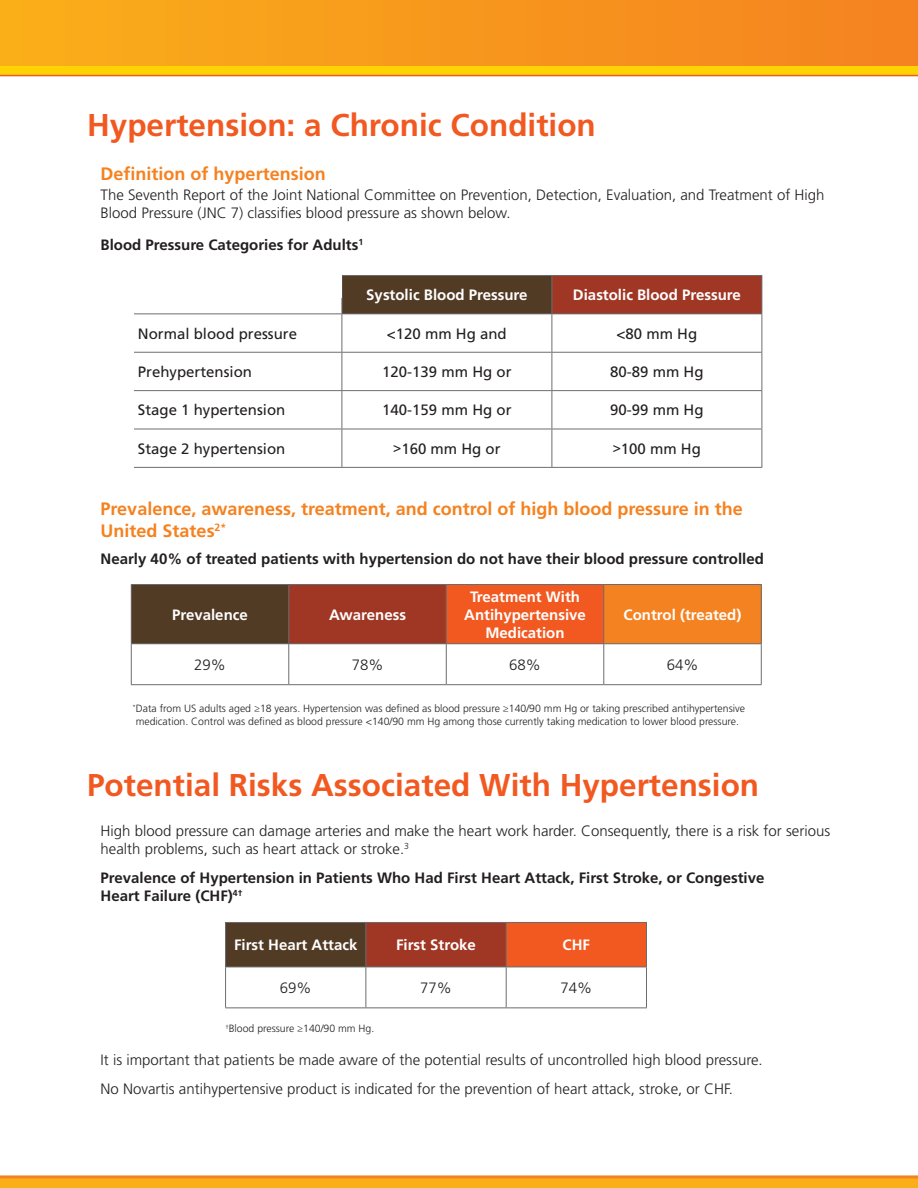
<style>
.page{position:relative;width:918px;height:1188px;background:#fff}
.page>*{position:absolute;margin:0;border:0;box-sizing:border-box;transform-origin:0 0}
.t1{font:700 31.5px "Frutiger LT Std";color:#f15921}
.t2{font:700 18px/21.6px "Frutiger LT Std";color:#f58220}
.t3{font:300 15px/18px "Frutiger LT Std";color:#231f20}
.t4{font:700 15px/18px "Frutiger LT Std";color:#231f20}
.t5{font:15px "Frutiger LT Std";color:#231f20}
.t6{font:700 15px/18px "Frutiger LT Std";color:#fff;text-align:center}
.t7{font:300 10.5px/12.6px "Frutiger LT Std";color:#231f20;text-align:center}
.s1{font-size:13.5px}
</style>
<div class="page">
<div style="left:0;top:0;width:918px;height:75px;background:#fed304"></div>
<hr style="left:0;top:75px;width:918px;height:1px;background:#f15921">
<div style="left:0;top:0;width:918px;height:66px;background:linear-gradient(to right,#faae19,#f58220)"></div>
<div style="left:131px;top:585px;width:158px;height:59px;background:#523b25"></div>
<div style="left:289px;top:585px;width:157px;height:59px;background:#a03725"></div>
<div style="left:446px;top:585px;width:158px;height:59px;background:#f15921"></div>
<div style="left:604px;top:585px;width:157px;height:59px;background:#f58220"></div>
<hr style="left:131px;top:584px;width:158px;height:1px;background:#6c6d70">
<hr style="left:131px;top:585px;width:1px;height:58px;background:#6c6d70">
<hr style="left:289px;top:584px;width:157px;height:1px;background:#6c6d70">
<hr style="left:288px;top:585px;width:1px;height:58px;background:#6c6d70">
<hr style="left:446px;top:584px;width:158px;height:1px;background:#6c6d70">
<hr style="left:446px;top:585px;width:1px;height:58px;background:#6c6d70">
<hr style="left:604px;top:584px;width:158px;height:1px;background:#6c6d70">
<hr style="left:603px;top:585px;width:1px;height:58px;background:#6c6d70">
<hr style="left:761px;top:585px;width:1px;height:58px;background:#6c6d70">
<hr style="left:131px;top:643px;width:158px;height:1px;background:#6c6d70">
<hr style="left:131px;top:644px;width:1px;height:40px;background:#6c6d70">
<hr style="left:289px;top:643px;width:157px;height:1px;background:#6c6d70">
<hr style="left:288px;top:644px;width:1px;height:40px;background:#6c6d70">
<hr style="left:446px;top:643px;width:158px;height:1px;background:#6c6d70">
<hr style="left:446px;top:644px;width:1px;height:40px;background:#6c6d70">
<hr style="left:604px;top:643px;width:158px;height:1px;background:#6c6d70">
<hr style="left:603px;top:644px;width:1px;height:40px;background:#6c6d70">
<hr style="left:761px;top:644px;width:1px;height:40px;background:#6c6d70">
<hr style="left:131px;top:684px;width:158px;height:1px;background:#6c6d70">
<hr style="left:289px;top:684px;width:157px;height:1px;background:#6c6d70">
<hr style="left:446px;top:684px;width:158px;height:1px;background:#6c6d70">
<hr style="left:604px;top:684px;width:158px;height:1px;background:#6c6d70">
<div style="left:0;top:1178px;width:918px;height:10px;background:#faaf18"></div>
<hr style="left:0;top:1175px;width:918px;height:3px;background:#f58220">
<div style="left:342px;top:275px;width:210px;height:39px;background:#523b25"></div>
<div style="left:552px;top:275px;width:210px;height:39px;background:#a03725"></div>
<hr style="left:342px;top:275px;width:210px;height:1px;background:#6c6d70">
<hr style="left:342px;top:276px;width:1px;height:37px;background:#6c6d70">
<hr style="left:552px;top:275px;width:210px;height:1px;background:#6c6d70">
<hr style="left:552px;top:276px;width:1px;height:37px;background:#6c6d70">
<hr style="left:762px;top:276px;width:1px;height:37px;background:#6c6d70">
<hr style="left:132px;top:313px;width:210px;height:1px;background:#6c6d70">
<hr style="left:342px;top:313px;width:210px;height:1px;background:#6c6d70">
<hr style="left:342px;top:314px;width:1px;height:38px;background:#6c6d70">
<hr style="left:552px;top:313px;width:210px;height:1px;background:#6c6d70">
<hr style="left:552px;top:314px;width:1px;height:38px;background:#6c6d70">
<hr style="left:762px;top:314px;width:1px;height:38px;background:#6c6d70">
<hr style="left:132px;top:352px;width:210px;height:1px;background:#6c6d70">
<hr style="left:342px;top:352px;width:210px;height:1px;background:#6c6d70">
<hr style="left:342px;top:353px;width:1px;height:37px;background:#6c6d70">
<hr style="left:552px;top:352px;width:210px;height:1px;background:#6c6d70">
<hr style="left:552px;top:353px;width:1px;height:37px;background:#6c6d70">
<hr style="left:762px;top:353px;width:1px;height:37px;background:#6c6d70">
<hr style="left:132px;top:390px;width:210px;height:1px;background:#6c6d70">
<hr style="left:342px;top:390px;width:210px;height:1px;background:#6c6d70">
<hr style="left:342px;top:391px;width:1px;height:38px;background:#6c6d70">
<hr style="left:552px;top:390px;width:210px;height:1px;background:#6c6d70">
<hr style="left:552px;top:391px;width:1px;height:38px;background:#6c6d70">
<hr style="left:762px;top:391px;width:1px;height:38px;background:#6c6d70">
<hr style="left:132px;top:429px;width:210px;height:1px;background:#6c6d70">
<hr style="left:342px;top:429px;width:210px;height:1px;background:#6c6d70">
<hr style="left:342px;top:429px;width:1px;height:38px;background:#6c6d70">
<hr style="left:552px;top:429px;width:210px;height:1px;background:#6c6d70">
<hr style="left:552px;top:429px;width:1px;height:38px;background:#6c6d70">
<hr style="left:762px;top:429px;width:1px;height:38px;background:#6c6d70">
<hr style="left:132px;top:467px;width:210px;height:1px;background:#6c6d70">
<hr style="left:342px;top:467px;width:210px;height:1px;background:#6c6d70">
<hr style="left:552px;top:467px;width:210px;height:1px;background:#6c6d70">
<div style="left:226px;top:922px;width:140px;height:45px;background:#523b25"></div>
<div style="left:366px;top:922px;width:140px;height:45px;background:#a03725"></div>
<div style="left:506px;top:922px;width:140px;height:45px;background:#f15921"></div>
<hr style="left:225px;top:922px;width:141px;height:1px;background:#6c6d70">
<hr style="left:225px;top:923px;width:1px;height:44px;background:#6c6d70">
<hr style="left:366px;top:922px;width:140px;height:1px;background:#6c6d70">
<hr style="left:366px;top:923px;width:1px;height:44px;background:#6c6d70">
<hr style="left:506px;top:922px;width:141px;height:1px;background:#6c6d70">
<hr style="left:506px;top:923px;width:1px;height:44px;background:#6c6d70">
<hr style="left:646px;top:923px;width:1px;height:44px;background:#6c6d70">
<hr style="left:225px;top:967px;width:141px;height:1px;background:#6c6d70">
<hr style="left:225px;top:967px;width:1px;height:40px;background:#6c6d70">
<hr style="left:366px;top:967px;width:140px;height:1px;background:#6c6d70">
<hr style="left:366px;top:967px;width:1px;height:40px;background:#6c6d70">
<hr style="left:506px;top:967px;width:141px;height:1px;background:#6c6d70">
<hr style="left:506px;top:967px;width:1px;height:40px;background:#6c6d70">
<hr style="left:646px;top:967px;width:1px;height:40px;background:#6c6d70">
<hr style="left:225px;top:1007px;width:141px;height:1px;background:#6c6d70">
<hr style="left:366px;top:1007px;width:140px;height:1px;background:#6c6d70">
<hr style="left:506px;top:1007px;width:141px;height:1px;background:#6c6d70">
<p class="t1" style="left:87px;top:107px;width:510px">Hypertension: a Chronic Condition</p>
<p class="t2" style="left:101px;top:163px;width:227px">Definition of hypertension</p>
<p class="t3" style="left:101px;top:186px;width:726px">The Seventh Report of the Joint National Committee on Prevention, Detection, Evaluation, and Treatment of High<br>Blood Pressure (JNC 7) classifies blood pressure as shown below.</p>
<p class="t4" style="left:101px;top:235px;width:264px">Blood Pressure Categories for Adults<sup>1</sup></p>
<p class="t6" style="left:366px;top:286px;width:163px">Systolic Blood Pressure</p>
<p class="t6" style="left:573px;top:286px;width:169px">Diastolic Blood Pressure</p>
<p class="t5" style="left:138px;top:325px;width:161px">Normal blood pressure</p>
<p class="t5" style="left:387px;top:325px;width:121px">&lt;120 mm Hg and</p>
<p class="t5" style="left:617px;top:325px;width:82px">&lt;80 mm Hg</p>
<p class="t5" style="left:138px;top:363px;width:116px">Prehypertension</p>
<p class="t5" style="left:382px;top:363px;width:131px">120-139 mm Hg or</p>
<p class="t5" style="left:610px;top:363px;width:95px">80-89 mm Hg</p>
<p class="t5" style="left:138px;top:401px;width:149px">Stage 1 hypertension</p>
<p class="t5" style="left:382px;top:401px;width:131px">140-159 mm Hg or</p>
<p class="t5" style="left:610px;top:401px;width:95px">90-99 mm Hg</p>
<p class="t5" style="left:138px;top:440px;width:149px">Stage 2 hypertension</p>
<p class="t5" style="left:393px;top:440px;width:109px"><span class="s1">&gt;</span>160 mm Hg or</p>
<p class="t5" style="left:613px;top:440px;width:90px"><span class="s1">&gt;</span>100 mm Hg</p>
<p class="t2" style="left:101px;top:499px;width:644px">Prevalence, awareness, treatment, and control of high blood pressure in the<br>United States<sup>2*</sup></p>
<p class="t4" style="left:101px;top:550px;width:665px">Nearly 40% of treated patients with hypertension do not have their blood pressure controlled</p>
<p class="t6" style="left:172px;top:606px;width:77px">Prevalence</p>
<p class="t6" style="left:329px;top:606px;width:78px">Awareness</p>
<p class="t6" style="left:464px;top:588px;width:123px">Treatment With<br>Antihypertensive<br>Medication</p>
<p class="t6" style="left:624px;top:606px;width:119px">Control (treated)</p>
<p class="t3" style="left:194px;top:656px;width:33px">29%</p>
<p class="t3" style="left:352px;top:656px;width:33px">78%</p>
<p class="t3" style="left:509px;top:656px;width:33px">68%</p>
<p class="t3" style="left:667px;top:656px;width:33px">64%</p>
<p class="t7" style="left:132px;top:702px;width:614px"><sup>*</sup>Data from US adults aged ≥18 years. Hypertension was defined as blood pressure ≥140/90 mm Hg or taking prescribed antihypertensive medication. Control was defined as blood pressure &lt;140/90 mm Hg among those currently taking medication to lower blood pressure.</p>
<p class="t1" style="left:87px;top:767px;width:674px">Potential Risks Associated With Hypertension</p>
<p class="t3" style="left:101px;top:822px;width:731px">High blood pressure can damage arteries and make the heart work harder. Consequently, there is a risk for serious health problems, such as heart attack or stroke.<sup>3</sup></p>
<p class="t4" style="left:101px;top:869px;width:665px">Prevalence of Hypertension in Patients Who Had First Heart Attack, First Stroke, or Congestive<br>Heart Failure (CHF)<sup>4†</sup></p>
<p class="t6" style="left:234px;top:936px;width:125px">First Heart Attack</p>
<p class="t6" style="left:396px;top:936px;width:81px">First Stroke</p>
<p class="t6" style="left:563px;top:936px;width:29px">CHF</p>
<p class="t3" style="left:280px;top:979px;width:33px">69%</p>
<p class="t3" style="left:420px;top:979px;width:33px">77%</p>
<p class="t3" style="left:560px;top:979px;width:33px">74%</p>
<p class="t7" style="left:225px;top:1023px;width:151px"><sup>†</sup>Blood pressure ≥140/90 mm Hg.</p>
<p class="t3" style="left:101px;top:1052px;width:664px">It is important that patients be made aware of the potential results of uncontrolled high blood pressure.</p>
<p class="t3" style="left:101px;top:1080px;width:634px">No Novartis antihypertensive product is indicated for the prevention of heart attack, stroke, or CHF.</p>
</div>
